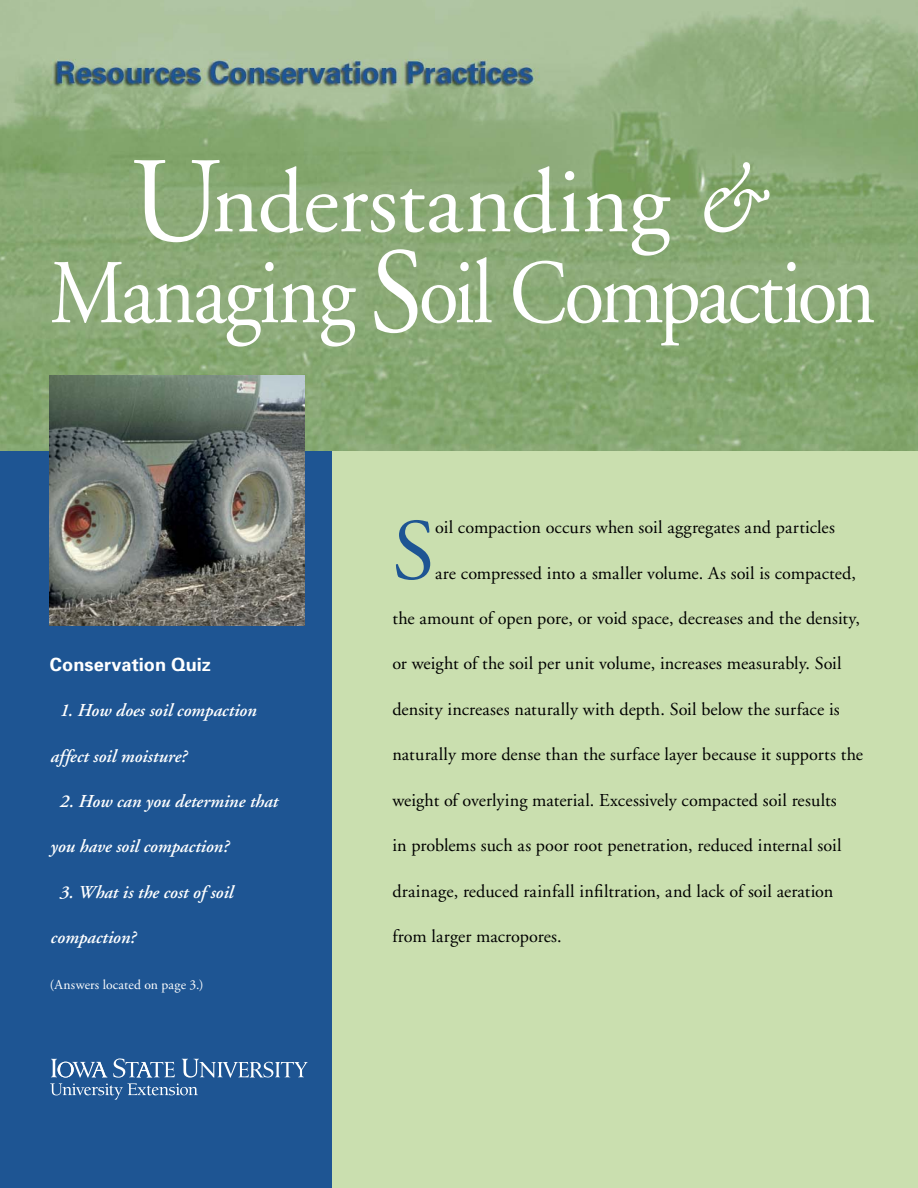
<style>
.page{position:relative;width:918px;height:1188px;background:#fff}
.page>*{position:absolute;margin:0;border:0;box-sizing:border-box;transform-origin:0 0}
.t1{font:90.9px/90.9px "Adobe Garamond";letter-spacing:-.025em;color:#fff;text-align:center}
.t2{font:86.7px "Adobe Garamond";color:#1e5593}
.t3{font:18.15px "Adobe Garamond";letter-spacing:.005em;color:#000}
.t4{font:italic 600 18.15px "Adobe Garamond";letter-spacing:-.005em;color:#fff}
.t5{font:700 18.15px "Univers";letter-spacing:.005em;color:#fff}
.t6{font:13.65px "Adobe Garamond";letter-spacing:.01em;color:#fff}
.s1{font-size:121.2px}
.s2{font-style:italic}
</style>
<div class="page">
<img style="left:0;top:0;width:918px;height:452px">
<div style="left:332px;top:452px;width:586px;height:736px;background:#cadfaf"></div>
<div style="left:0;top:452px;width:332px;height:736px;background:#1e5593"></div>
<svg style="left:50px;top:1058px;width:258px;height:42px"></svg>
<img style="left:50px;top:376px;width:254px;height:249px">
<h1 class="t1" style="left:50px;top:165px;width:827px"><span class="s1">U</span>nderstanding <span class="s2">&amp;<br></span>Managing <span class="s1">S</span>oil Compaction</h1>
<p class="t5" style="left:50px;top:658px;width:163px">Conservation Quiz</p>
<p class="t4" style="left:59px;top:703px;width:198px">1. How does soil compaction</p>
<p class="t4" style="left:50px;top:748px;width:138px">affect soil moisture?</p>
<p class="t4" style="left:59px;top:794px;width:220px">2. How can you determine that</p>
<p class="t4" style="left:50px;top:839px;width:180px">you have soil compaction?</p>
<p class="t4" style="left:59px;top:885px;width:175px">3. What is the cost of soil</p>
<p class="t4" style="left:50px;top:930px;width:87px">compaction?</p>
<p class="t6" style="left:50px;top:979px;width:155px">(Answers located on page 3.)</p>
<h2 class="t2" style="left:392px;top:516px;width:44px">S</h2>
<p class="t3" style="left:435px;top:520px;width:401px">oil compaction occurs when soil aggregates and particles</p>
<p class="t3" style="left:435px;top:566px;width:422px">are compressed into a smaller volume. As soil is compacted,</p>
<p class="t3" style="left:392px;top:611px;width:469px">the amount of open pore, or void space, decreases and the density,</p>
<p class="t3" style="left:392px;top:656px;width:451px">or weight of the soil per unit volume, increases measurably. Soil</p>
<p class="t3" style="left:392px;top:702px;width:449px">density increases naturally with depth. Soil below the surface is</p>
<p class="t3" style="left:392px;top:747px;width:472px">naturally more dense than the surface layer because it supports the</p>
<p class="t3" style="left:392px;top:793px;width:446px">weight of overlying material. Excessively compacted soil results</p>
<p class="t3" style="left:392px;top:838px;width:451px">in problems such as poor root penetration, reduced internal soil</p>
<p class="t3" style="left:392px;top:884px;width:443px">drainage, reduced rainfall infiltration, and lack of soil aeration</p>
<p class="t3" style="left:392px;top:929px;width:171px">from larger macropores.</p>
</div>
